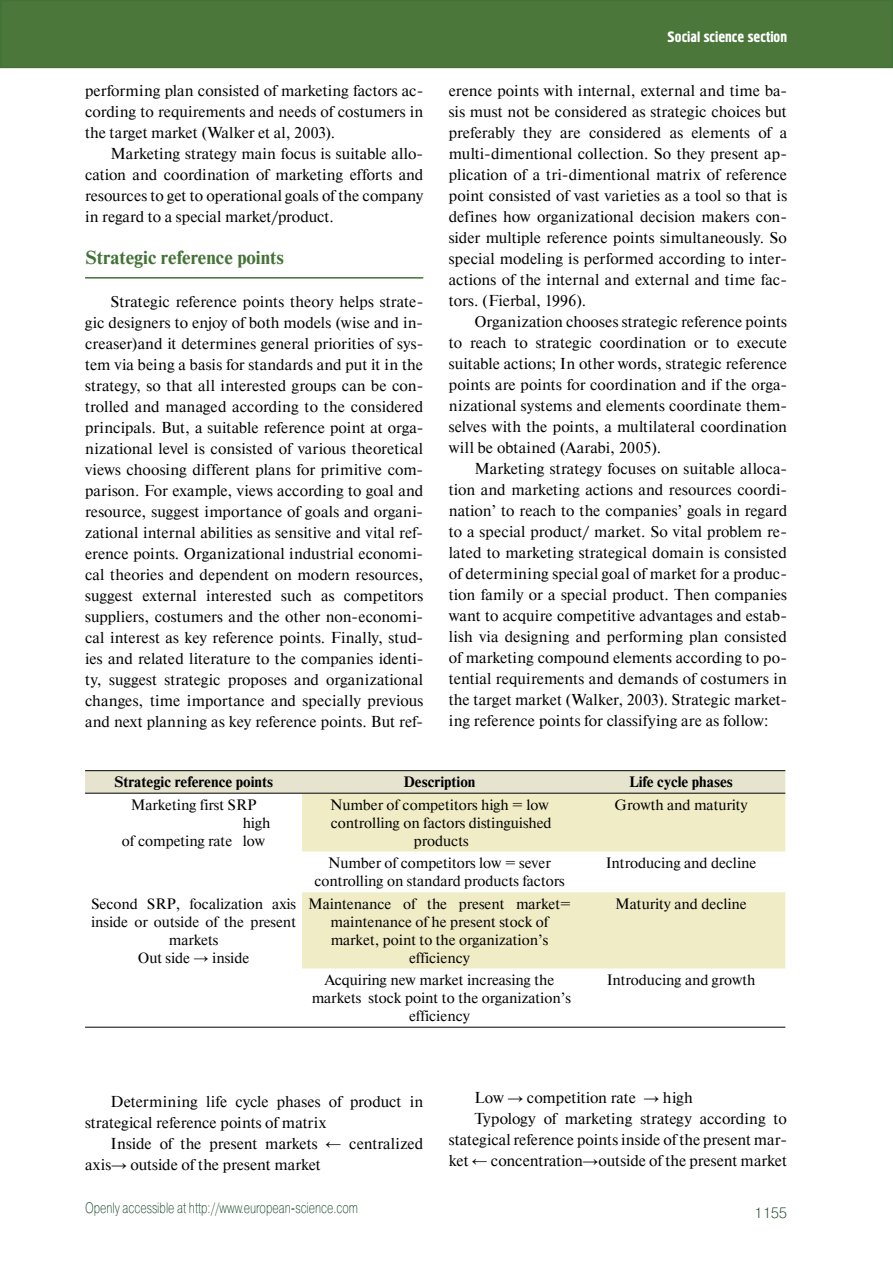
<style>
.page{position:relative;width:893px;height:1263px;background:#fff}
.page>*{position:absolute;margin:0;border:0;box-sizing:border-box;transform-origin:0 0}
.t1{font:700 18.75px "Newton C";color:#437236}
.t2{font:15.75px/21px "Newton C";letter-spacing:.005em;color:#000;text-align:justify}
.t3{font:15px/18px "Newton C";color:#000;text-align:center}
.t4{font:700 15px "Newton C";color:#000}
.t5{font:15px "Pragmatica Light C";color:#0d3f20;scale:.75 1}
.t6{font:15px "Hermes C";color:#fff}
.t7{font:15px "Pragmatica Light C";color:#0d3f20}
.s1{font-family:"Times New Roman"}
.s2{font-family:"Times New Roman";font-weight:700}
</style>
<div class="page">
<div style="left:1px;top:1px;width:891px;height:66px;background:#4b773b"></div>
<div style="left:0;top:0;width:892px;height:68px;border:2px solid #437236"></div>
<hr style="left:85px;top:277px;width:338px;height:2px;background:#437236">
<svg style="left:85px;top:771px;width:700px;height:22px;background:#e0deca"></svg>
<svg style="left:85px;top:1026px;width:217px;height:1px"></svg>
<div style="left:302px;top:794px;width:483px;height:58px;background:#f0ecc6"></div>
<svg style="left:302px;top:892px;width:483px;height:135px;fill:#f0ecc6"></svg>
<hr style="left:85px;top:770px;width:700px;height:1px;background:#000">
<hr style="left:85px;top:793px;width:700px;height:1px;background:#000">
<hr style="left:85px;top:1027px;width:700px;height:1px;background:#000">
<p class="t2" style="left:85px;top:81px;width:340px">performing plan consisted of marketing factors ac&shy;cording to requirements and needs of costumers in the target market (Walker et al, 2003).</p>
<p class="t2" style="left:85px;top:144px;width:340px;text-indent:26px">Marketing strategy main focus is suitable allo&shy;cation and coordination of marketing efforts and resources to get to operational goals of the company in regard to a special market/product.</p>
<p class="t1" style="left:85px;top:250px;width:200px">Strategic reference points</p>
<p class="t2" style="left:85px;top:292px;width:340px;text-indent:26px">Strategic reference points theory helps strate&shy;gic designers to enjoy of both models (wise and in&shy;creaser)and it determines general priorities of sys&shy;tem via being a basis for standards and put it in the strategy, so that all interested groups can be con&shy;trolled and managed according to the considered principals. But, a suitable reference point at orga&shy;nizational level is consisted of various theoretical views choosing different plans for primitive com&shy;parison. For example, views according to goal and resource, suggest importance of goals and organi&shy;zational internal abilities as sensitive and vital ref&shy;erence points. Organizational industrial economi&shy;cal theories and dependent on modern resources, suggest external interested such as competitors suppliers, costumers and the other non-economi&shy;cal interest as key reference points. Finally, stud&shy;ies and related literature to the companies identi&shy;ty, suggest strategic proposes and organizational changes, time importance and specially previous and next planning as key reference points. But ref-</p>
<p class="t6" style="left:667px;top:32px;width:121px">Social science section</p>
<p class="t2" style="left:449px;top:81px;width:340px">erence points with internal, external and time ba&shy;sis must not be considered as strategic choices but preferably they are considered as elements of a multi-dimentional collection. So they present ap&shy;plication of a tri-dimentional matrix of reference point consisted of vast varieties as a tool so that is defines how organizational decision makers con&shy;sider multiple reference points simultaneously. So special modeling is performed according to inter&shy;actions of the internal and external and time fac&shy;tors. (Fierbal, 1996).</p>
<p class="t2" style="left:449px;top:312px;width:340px;text-indent:26px">Organization chooses strategic reference points to reach to strategic coordination or to execute suitable actions; In other words, strategic reference points are points for coordination and if the orga&shy;nizational systems and elements coordinate them&shy;selves with the points, a multilateral coordination will be obtained (Aarabi, 2005).</p>
<p class="t2" style="left:449px;top:459px;width:340px;text-indent:26px">Marketing strategy focuses on suitable alloca&shy;tion and marketing actions and resources coordi&shy;nation’ to reach to the companies’ goals in regard to a special product/ market. So vital problem re&shy;lated to marketing strategical domain is consisted of determining special goal of market for a produc&shy;tion family or a special product. Then companies want to acquire competitive advantages and estab&shy;lish via designing and performing plan consisted of marketing compound elements according to po&shy;tential requirements and demands of costumers in the target market (Walker, 2003). Strategic market&shy;ing reference points for classifying are as follow:</p>
<p class="t4" style="left:114px;top:776px;width:160px">Strategic reference points</p>
<p class="t4" style="left:403px;top:776px;width:73px">Description</p>
<p class="t4" style="left:629px;top:776px;width:105px">Life cycle phases</p>
<p class="t3" style="left:131px;top:796px;width:127px">Marketing first SRP</p>
<p class="t3" style="left:243px;top:814px;width:29px">high</p>
<p class="t3" style="left:122px;top:832px;width:145px">of competing rate low</p>
<p class="t3" style="left:330px;top:796px;width:223px">Number of competitors high = low controlling on factors distinguished products</p>
<p class="t3" style="left:614px;top:796px;width:135px">Growth and maturity</p>
<p class="t3" style="left:314px;top:855px;width:252px">Number of competitors low = sever controlling on standard products factors</p>
<p class="t3" style="left:605px;top:855px;width:152px">Introducing and decline</p>
<p class="t3" style="left:91px;top:895px;width:206px">Second SRP, focalization axis inside or outside of the present markets<br>Out side <span class="s1">→</span> inside</p>
<p class="t3" style="left:308px;top:895px;width:264px">Maintenance of the present market= maintenance of he present stock of market, point to the organization’s efficiency</p>
<p class="t3" style="left:615px;top:895px;width:133px">Maturity and decline</p>
<p class="t3" style="left:312px;top:972px;width:261px">Acquiring new market increasing the markets stock point to the organization’s efficiency</p>
<p class="t3" style="left:606px;top:972px;width:150px">Introducing and growth</p>
<p class="t2" style="left:85px;top:1092px;width:340px;text-indent:26px">Determining life cycle phases of product in strategical reference points of matrix</p>
<p class="t2" style="left:85px;top:1134px;width:339px;text-indent:26px">Inside of the present markets <span class="s1">←</span> centralized axis<span class="s2">→</span> outside of the present market</p>
<p class="t5" style="left:85px;top:1202px;width:365px">Openly accessible at http://www.european-science.com</p>
<p class="t2" style="left:474px;top:1088px;width:220px">Low <span class="s2">→</span> competition rate <span class="s2">→</span> high</p>
<p class="t2" style="left:474px;top:1109px;width:314px">Typology of marketing strategy according to</p>
<p class="t2" style="left:449px;top:1130px;width:339px">stategical reference points inside of the present mar-</p>
<p class="t2" style="left:449px;top:1151px;width:340px">ket <span class="s1">←</span> concentration<span class="s2">→</span>outside of the present market</p>
<p class="t7" style="left:753px;top:1208px;width:35px">1155</p>
</div>
